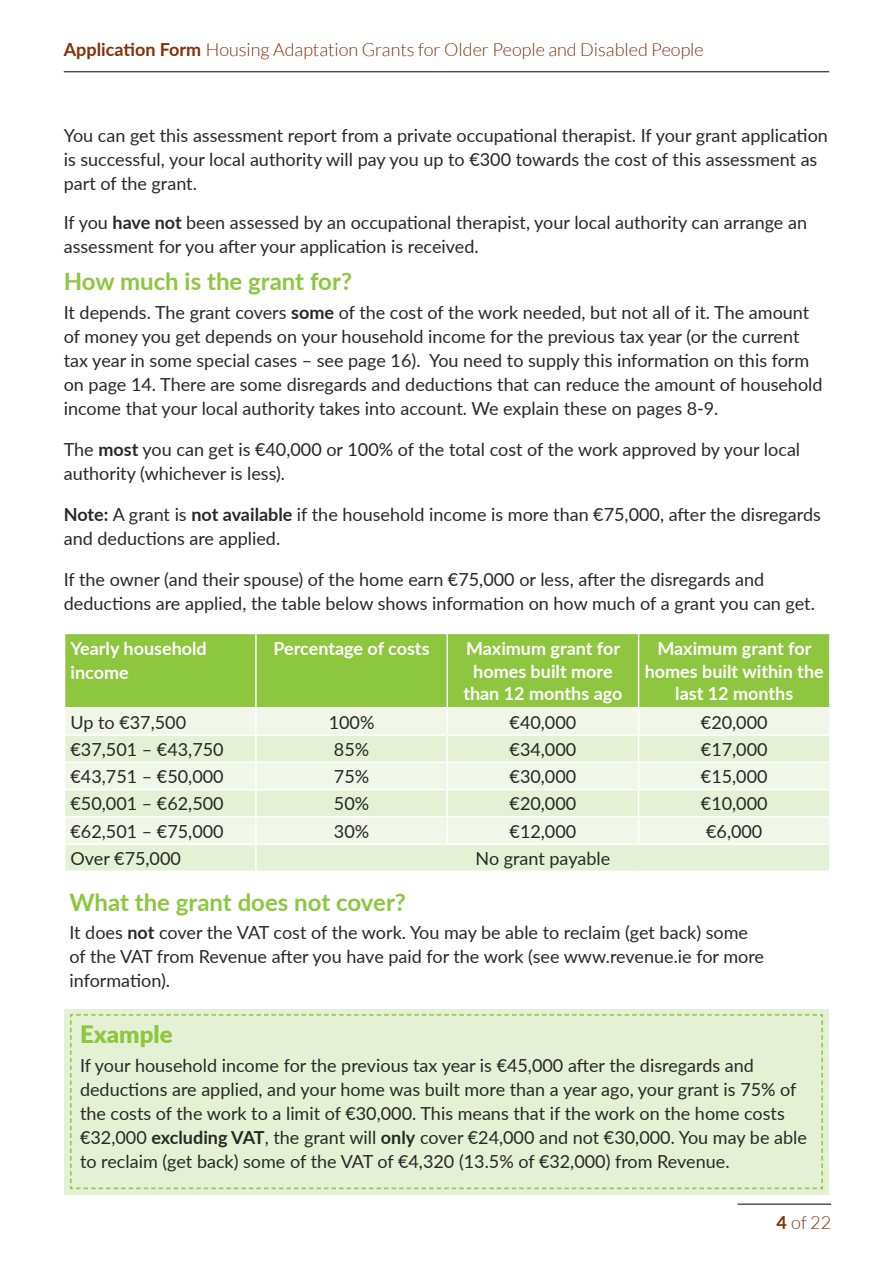
<style>
.page{position:relative;width:893px;height:1263px;background:#fff}
.page>*{position:absolute;margin:0;border:0;box-sizing:border-box;transform-origin:0 0}
.HA_Street_H2{font:700 24px "Lato";color:#8dc63f}
.HA_Street_H2-2{font:900 24px "Lato";color:#8dc63f}
.HA_Street_Body{font:18px/24px "Lato";color:#292829}
.HA_Street_Body-2{font:700 18px/22.5px "Lato";color:#fff;text-align:center}
.t1{font:300 18px "Lato";color:#832e0a}
.s1{font-weight:700}
</style>
<div class="page">
<hr style="left:64px;top:71px;width:765px;height:1px;background:#000">
<hr style="left:738px;top:1204px;width:93px;height:1px;background:#000">
<div style="left:65px;top:634px;width:764px;height:73px;background:#8dc63f"></div>
<div style="left:65px;top:708px;width:764px;height:26px;background:#f0f7e8"></div>
<svg style="left:65px;top:736px;width:764px;height:134px;background:#e9f3dc"></svg>
<hr style="left:255px;top:634px;width:2px;height:73px;background:#fff">
<hr style="left:446px;top:634px;width:2px;height:73px;background:#fff">
<hr style="left:638px;top:634px;width:1px;height:73px;background:#fff">
<hr style="left:255px;top:708px;width:2px;height:26px;background:#fff">
<hr style="left:446px;top:708px;width:2px;height:26px;background:#fff">
<hr style="left:255px;top:736px;width:2px;height:25px;background:#fff">
<hr style="left:446px;top:736px;width:2px;height:25px;background:#fff">
<hr style="left:64px;top:761px;width:192px;height:2px;background:#fff">
<hr style="left:256px;top:761px;width:191px;height:2px;background:#fff">
<hr style="left:255px;top:763px;width:2px;height:26px;background:#fff">
<hr style="left:447px;top:761px;width:192px;height:2px;background:#fff">
<hr style="left:446px;top:763px;width:2px;height:26px;background:#fff">
<hr style="left:639px;top:761px;width:192px;height:2px;background:#fff">
<hr style="left:64px;top:789px;width:192px;height:1px;background:#fff">
<hr style="left:256px;top:789px;width:191px;height:1px;background:#fff">
<hr style="left:255px;top:790px;width:2px;height:26px;background:#fff">
<hr style="left:447px;top:789px;width:192px;height:1px;background:#fff">
<hr style="left:446px;top:790px;width:2px;height:26px;background:#fff">
<hr style="left:639px;top:789px;width:192px;height:1px;background:#fff">
<hr style="left:64px;top:816px;width:192px;height:1px;background:#fff">
<hr style="left:256px;top:816px;width:191px;height:1px;background:#fff">
<hr style="left:255px;top:817px;width:2px;height:26px;background:#fff">
<hr style="left:447px;top:816px;width:192px;height:1px;background:#fff">
<hr style="left:446px;top:817px;width:2px;height:26px;background:#fff">
<hr style="left:639px;top:816px;width:192px;height:1px;background:#fff">
<svg style="left:638px;top:708px;width:1px;height:135px"></svg>
<hr style="left:64px;top:843px;width:192px;height:2px;background:#fff">
<hr style="left:256px;top:843px;width:191px;height:2px;background:#fff">
<hr style="left:255px;top:845px;width:2px;height:25px;background:#fff">
<hr style="left:447px;top:843px;width:192px;height:2px;background:#fff">
<hr style="left:639px;top:843px;width:192px;height:2px;background:#fff">
<div style="left:64px;top:1009px;width:765px;height:185px;background:#e5f1d4"></div>
<svg style="left:70px;top:1014px;width:753px;height:176px"></svg>
<p class="t1" style="left:64px;top:40px;width:641px"><span class="s1">Application Form</span> Housing Adaptation Grants for Older People and Disabled People</p>
<p class="HA_Street_Body" style="left:64px;top:123px;width:766px">You can get this assessment report from a private occupational therapist. If your grant application is successful, your local authority will pay you up to €300 towards the cost of this assessment as part of the grant.</p>
<p class="HA_Street_Body" style="left:64px;top:210px;width:745px">If you <span class="s1">have not</span> been assessed by an occupational therapist, your local authority can arrange an assessment for you after your application is received.</p>
<h2 class="HA_Street_H2" style="left:64px;top:264px;width:290px">How much is the grant for?</h2>
<p class="HA_Street_Body" style="left:64px;top:299px;width:760px">It depends. The grant covers <span class="s1">some</span> of the cost of the work needed, but not all of it. The amount of money you get depends on your household income for the previous tax year (or the current tax year in some special cases – see page 16). You need to supply this information on this form on page 14. There are some disregards and deductions that can reduce the amount of household income that your local authority takes into account. We explain these on pages 8-9.</p>
<p class="HA_Street_Body" style="left:64px;top:436px;width:738px">The <span class="s1">most</span> you can get is €40,000 or 100% of the total cost of the work approved by your local authority (whichever is less).</p>
<p class="HA_Street_Body" style="left:64px;top:501px;width:759px"><span class="s1">Note:</span> A grant is <span class="s1">not available</span> if the household income is more than €75,000, after the disregards and deductions are applied.</p>
<p class="HA_Street_Body" style="left:64px;top:566px;width:753px">If the owner (and their spouse) of the home earn €75,000 or less, after the disregards and deductions are applied, the table below shows information on how much of a grant you can get.</p>
<p class="HA_Street_Body-2" style="left:71px;top:636px;width:138px;line-height:24px;text-align:left">Yearly household income</p>
<p class="HA_Street_Body-2" style="left:274px;top:637px;width:158px">Percentage of costs</p>
<p class="HA_Street_Body-2" style="left:463px;top:637px;width:161px">Maximum grant for homes built more than 12 months ago</p>
<p class="HA_Street_Body-2" style="left:645px;top:637px;width:180px">Maximum grant for homes built within the last 12 months</p>
<p class="HA_Street_Body" style="left:71px;top:709px;width:117px">Up to €37,500</p>
<p class="HA_Street_Body" style="left:329px;top:709px;width:47px">100%</p>
<p class="HA_Street_Body" style="left:510px;top:709px;width:68px">€40,000</p>
<p class="HA_Street_Body" style="left:701px;top:709px;width:68px">€20,000</p>
<p class="HA_Street_Body" style="left:71px;top:737px;width:155px">€37,501 – €43,750</p>
<p class="HA_Street_Body" style="left:334px;top:737px;width:37px">85%</p>
<p class="HA_Street_Body" style="left:510px;top:737px;width:68px">€34,000</p>
<p class="HA_Street_Body" style="left:701px;top:737px;width:68px">€17,000</p>
<p class="HA_Street_Body" style="left:71px;top:764px;width:155px">€43,751 – €50,000</p>
<p class="HA_Street_Body" style="left:334px;top:764px;width:37px">75%</p>
<p class="HA_Street_Body" style="left:510px;top:764px;width:68px">€30,000</p>
<p class="HA_Street_Body" style="left:701px;top:764px;width:68px">€15,000</p>
<p class="HA_Street_Body" style="left:71px;top:791px;width:155px">€50,001 – €62,500</p>
<p class="HA_Street_Body" style="left:334px;top:791px;width:37px">50%</p>
<p class="HA_Street_Body" style="left:510px;top:791px;width:68px">€20,000</p>
<p class="HA_Street_Body" style="left:701px;top:791px;width:68px">€10,000</p>
<p class="HA_Street_Body" style="left:71px;top:818px;width:155px">€62,501 – €75,000</p>
<p class="HA_Street_Body" style="left:334px;top:818px;width:37px">30%</p>
<p class="HA_Street_Body" style="left:510px;top:818px;width:68px">€12,000</p>
<p class="HA_Street_Body" style="left:706px;top:818px;width:58px">€6,000</p>
<p class="HA_Street_Body" style="left:71px;top:846px;width:112px">Over €75,000</p>
<p class="HA_Street_Body" style="left:476px;top:846px;width:136px">No grant payable</p>
<h2 class="HA_Street_H2" style="left:69px;top:884px;width:338px">What the grant does not cover?</h2>
<p class="HA_Street_Body" style="left:69px;top:919px;width:696px">It does <span class="s1">not</span> cover the VAT cost of the work. You may be able to reclaim (get back) some of the VAT from Revenue after you have paid for the work (see www.revenue.ie for more information).</p>
<h2 class="HA_Street_H2-2" style="left:80px;top:1017px;width:94px">Example</h2>
<p class="HA_Street_Body" style="left:80px;top:1052px;width:728px">If your household income for the previous tax year is €45,000 after the disregards and deductions are applied, and your home was built more than a year ago, your grant is 75% of the costs of the work to a limit of €30,000. This means that if the work on the home costs €32,000 <span class="s1">excluding VAT</span>, the grant will <span class="s1">only</span> cover €24,000 and not €30,000. You may be able to reclaim (get back) some of the VAT of €4,320 (13.5% of €32,000) from Revenue.</p>
<p class="t1" style="left:776px;top:1213px;width:56px"><span class="s1">4</span> of 22</p>
</div>
